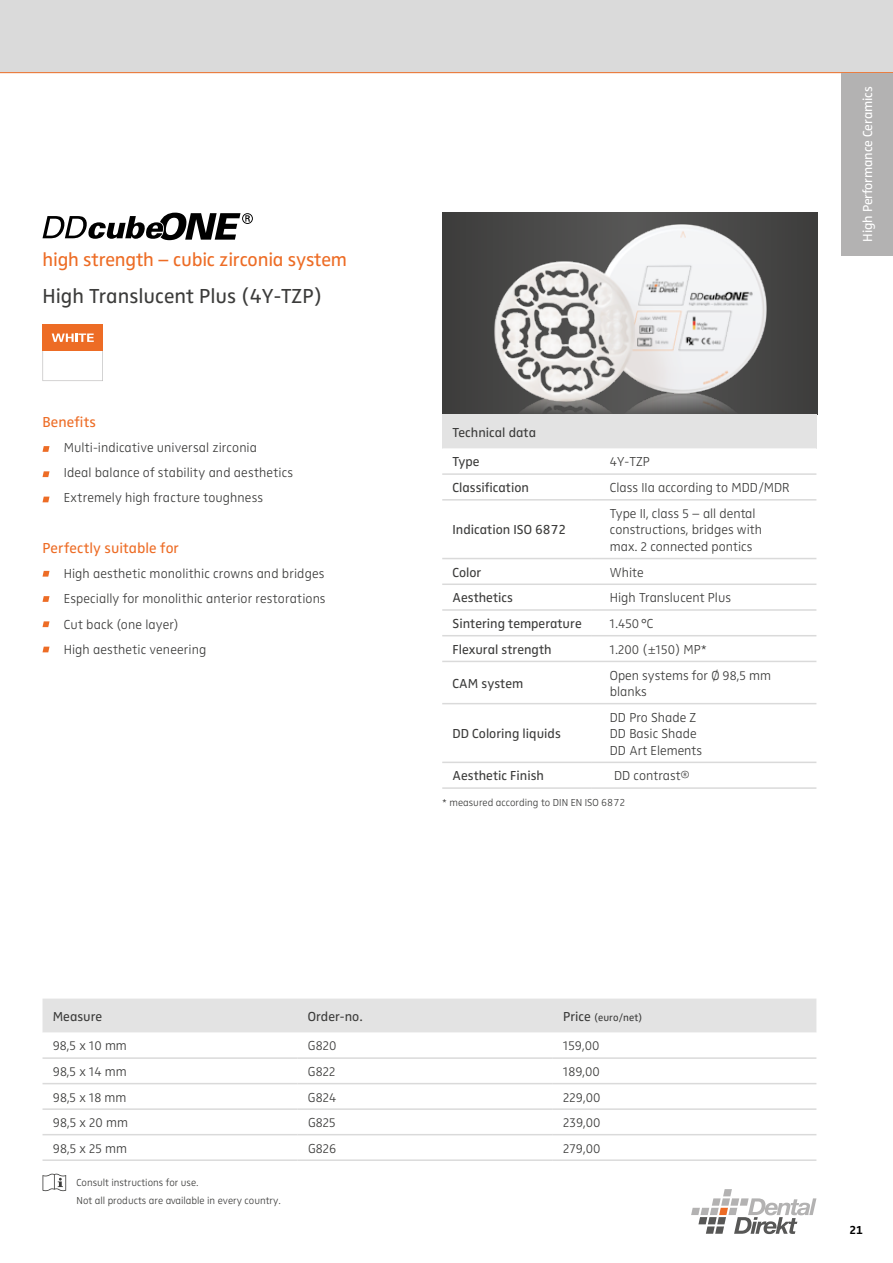
<style>
.page{position:relative;width:893px;height:1263px;background:#fff}
.page>*{position:absolute;margin:0;border:0;box-sizing:border-box;transform-origin:0 0}
.t1{font:21px "Zwo Regular Plain Alt";color:#3c3c3b}
.t2{font:19.5px "Zwo Regular Plain Alt";letter-spacing:-.01em;color:#ed6c25}
.t3{font:15px "Zwo Regular Plain Alt";letter-spacing:.005em;color:#ed6c25}
.t4{font:13.5px/16.5px "Zwo Light LF Plain Alt";color:#3c3c3b}
.t5{font:13.5px/25.2px "Zwo Light Plain Alt";letter-spacing:.01em;color:#3c3c3b}
.t6{font:13.5px/29.5px "Zwo Regular Plain Alt";color:#3c3c3b}
.t7{font:13.5px "Zwo Regular Plain Alt";letter-spacing:-.01em;color:#fff}
.t8{font:12px "Zwo Bold Plain Alt";color:#000}
.t9{font:10.5px/17.4px "Zwo Light Plain Alt";color:#3c3c3b}
.t10{font:10.5px "Zwo Regular Plain Alt";color:#3c3c3b}
.s1{font-size:13.5px}
</style>
<div class="page">
<svg style="left:691px;top:1189px;width:125px;height:45px"></svg>
<div style="left:0;top:0;width:893px;height:72px;background:#dadada"></div>
<hr style="left:0;top:72px;width:893px;height:1px;background:#ed6c25">
<svg style="left:43px;top:446px;width:7px;height:6px"></svg>
<svg style="left:43px;top:471px;width:7px;height:6px"></svg>
<svg style="left:43px;top:497px;width:7px;height:5px"></svg>
<svg style="left:43px;top:571px;width:7px;height:6px"></svg>
<svg style="left:43px;top:596px;width:7px;height:6px"></svg>
<svg style="left:43px;top:621px;width:7px;height:6px"></svg>
<svg style="left:43px;top:647px;width:7px;height:5px"></svg>
<div style="left:43px;top:998px;width:773px;height:34px;background:#e3e3e3"></div>
<svg style="left:43px;top:1032px;width:773px;height:104px"></svg>
<hr style="left:43px;top:1057px;width:255px;height:2px;background:#dadada">
<hr style="left:298px;top:1057px;width:255px;height:2px;background:#dadada">
<hr style="left:553px;top:1057px;width:263px;height:2px;background:#dadada">
<hr style="left:43px;top:1083px;width:255px;height:1px;background:#dadada">
<hr style="left:298px;top:1083px;width:255px;height:1px;background:#dadada">
<hr style="left:553px;top:1083px;width:263px;height:1px;background:#dadada">
<hr style="left:43px;top:1108px;width:255px;height:2px;background:#dadada">
<hr style="left:298px;top:1108px;width:255px;height:2px;background:#dadada">
<hr style="left:553px;top:1108px;width:263px;height:2px;background:#dadada">
<hr style="left:43px;top:1134px;width:255px;height:1px;background:#dadada">
<hr style="left:298px;top:1134px;width:255px;height:1px;background:#dadada">
<hr style="left:553px;top:1134px;width:263px;height:1px;background:#dadada">
<hr style="left:43px;top:1159px;width:255px;height:2px;background:#dadada">
<hr style="left:298px;top:1159px;width:255px;height:2px;background:#dadada">
<hr style="left:553px;top:1159px;width:263px;height:2px;background:#dadada">
<svg style="left:43px;top:213px;width:210px;height:27px"></svg>
<svg style="left:43px;top:351px;width:60px;height:30px"></svg>
<div style="left:43px;top:324px;width:60px;height:27px;background:#ed6c25"></div>
<svg style="left:52px;top:333px;width:42px;height:9px"></svg>
<img style="left:442px;top:213px;width:375px;height:201px">
<div style="left:442px;top:414px;width:374px;height:34px;background:#e3e3e3"></div>
<svg style="left:442px;top:448px;width:374px;height:314px"></svg>
<hr style="left:442px;top:473px;width:149px;height:2px;background:#dadada">
<hr style="left:591px;top:473px;width:225px;height:2px;background:#dadada">
<hr style="left:442px;top:499px;width:149px;height:2px;background:#dadada">
<hr style="left:591px;top:499px;width:225px;height:2px;background:#dadada">
<hr style="left:442px;top:558px;width:149px;height:1px;background:#dadada">
<hr style="left:591px;top:558px;width:225px;height:1px;background:#dadada">
<hr style="left:442px;top:583px;width:149px;height:2px;background:#dadada">
<hr style="left:591px;top:583px;width:225px;height:2px;background:#dadada">
<hr style="left:442px;top:609px;width:149px;height:2px;background:#dadada">
<hr style="left:591px;top:609px;width:225px;height:2px;background:#dadada">
<hr style="left:442px;top:635px;width:149px;height:1px;background:#dadada">
<hr style="left:591px;top:635px;width:225px;height:1px;background:#dadada">
<hr style="left:442px;top:661px;width:149px;height:1px;background:#dadada">
<hr style="left:591px;top:661px;width:225px;height:1px;background:#dadada">
<hr style="left:442px;top:703px;width:149px;height:1px;background:#dadada">
<hr style="left:591px;top:703px;width:225px;height:1px;background:#dadada">
<hr style="left:442px;top:762px;width:149px;height:1px;background:#dadada">
<hr style="left:591px;top:762px;width:225px;height:1px;background:#dadada">
<hr style="left:442px;top:787px;width:149px;height:2px;background:#dadada">
<hr style="left:591px;top:787px;width:225px;height:2px;background:#dadada">
<svg style="left:43px;top:1174px;width:23px;height:17px"></svg>
<div style="left:842px;top:73px;width:51px;height:182px;background:#b3b2b2"></div>
<h2 class="t2" style="left:43px;top:248px;width:306px">high strength – cubic zirconia system</h2>
<h1 class="t1" style="left:43px;top:284px;width:281px">High Translucent Plus (4Y-TZP)</h1>
<p class="t3" style="left:43px;top:413px;width:55px">Benefits</p>
<p class="t5" style="left:64px;top:435px;width:231px">Multi-indicative universal zirconia<br>Ideal balance of stability and aesthetics<br>Extremely high fracture toughness</p>
<p class="t3" style="left:43px;top:539px;width:138px">Perfectly suitable for</p>
<p class="t5" style="left:64px;top:561px;width:263px">High aesthetic monolithic crowns and bridges Especially for monolithic anterior restorations Cut back (one layer)<br>High aesthetic veneering</p>
<p class="t7" style="left:860px;top:242px;width:156px;rotate:-90deg">High Performance Ceramics</p>
<p class="t6" style="left:452px;top:417px;width:85px">Technical data<br>Type</p>
<p class="t4" style="left:610px;top:454px;width:42px">4Y-TZP</p>
<p class="t6" style="left:452px;top:473px;width:78px">Classification</p>
<p class="t4" style="left:610px;top:479px;width:181px">Class IIa according to MDD/MDR</p>
<p class="t6" style="left:452px;top:515px;width:115px">Indication ISO 6872</p>
<p class="t4" style="left:610px;top:505px;width:154px">Type II, class 5 – all dental constructions, bridges with max. 2 connected pontics</p>
<p class="t6" style="left:452px;top:557px;width:30px">Color</p>
<p class="t4" style="left:610px;top:564px;width:35px">White</p>
<p class="t6" style="left:452px;top:583px;width:62px">Aesthetics</p>
<p class="t4" style="left:610px;top:589px;width:123px">High Translucent Plus</p>
<p class="t6" style="left:452px;top:609px;width:131px">Sintering temperature</p>
<p class="t4" style="left:610px;top:615px;width:45px">1.450°C</p>
<p class="t6" style="left:452px;top:634px;width:101px">Flexural strength</p>
<p class="t4" style="left:610px;top:641px;width:99px">1.200 (±150) MP*</p>
<p class="t6" style="left:452px;top:668px;width:72px">CAM system</p>
<p class="t4" style="left:610px;top:667px;width:163px">Open systems for Ø 98,5 mm blanks</p>
<p class="t6" style="left:452px;top:719px;width:110px">DD Coloring liquids</p>
<p class="t4" style="left:610px;top:709px;width:94px">DD Pro Shade Z<br>DD Basic Shade<br>DD Art Elements</p>
<p class="t6" style="left:452px;top:761px;width:93px">Aesthetic Finish</p>
<p class="t4" style="left:614px;top:768px;width:77px">DD contrast®</p>
<p class="t9" style="left:442px;top:793px;width:185px">* measured according to DIN EN ISO 6872</p>
<p class="t6" style="left:53px;top:1001px;width:51px">Measure</p>
<p class="t6" style="left:308px;top:1001px;width:56px">Order-no.</p>
<p class="t10" style="left:563px;top:1011px;width:81px"><span class="s1">Price</span> (euro/net)</p>
<p class="t4" style="left:53px;top:1037px;width:76px">98,5 x 10 mm</p>
<p class="t4" style="left:308px;top:1037px;width:30px">G820</p>
<p class="t4" style="left:563px;top:1037px;width:38px">159,00</p>
<p class="t4" style="left:53px;top:1063px;width:76px">98,5 x 14 mm</p>
<p class="t4" style="left:308px;top:1063px;width:29px">G822</p>
<p class="t4" style="left:563px;top:1063px;width:38px">189,00</p>
<p class="t4" style="left:53px;top:1089px;width:75px">98,5 x 18 mm</p>
<p class="t4" style="left:308px;top:1089px;width:30px">G824</p>
<p class="t4" style="left:563px;top:1089px;width:39px">229,00</p>
<p class="t4" style="left:53px;top:1114px;width:77px">98,5 x 20 mm</p>
<p class="t4" style="left:308px;top:1114px;width:29px">G825</p>
<p class="t4" style="left:563px;top:1114px;width:39px">239,00</p>
<p class="t4" style="left:53px;top:1140px;width:76px">98,5 x 25 mm</p>
<p class="t4" style="left:308px;top:1140px;width:30px">G826</p>
<p class="t4" style="left:563px;top:1140px;width:39px">279,00</p>
<p class="t9" style="left:77px;top:1174px;width:206px">Consult instructions for use.<br>Not all products are available in every country.</p>
<p class="t8" style="left:849px;top:1223px;width:15px">21</p>
</div>
